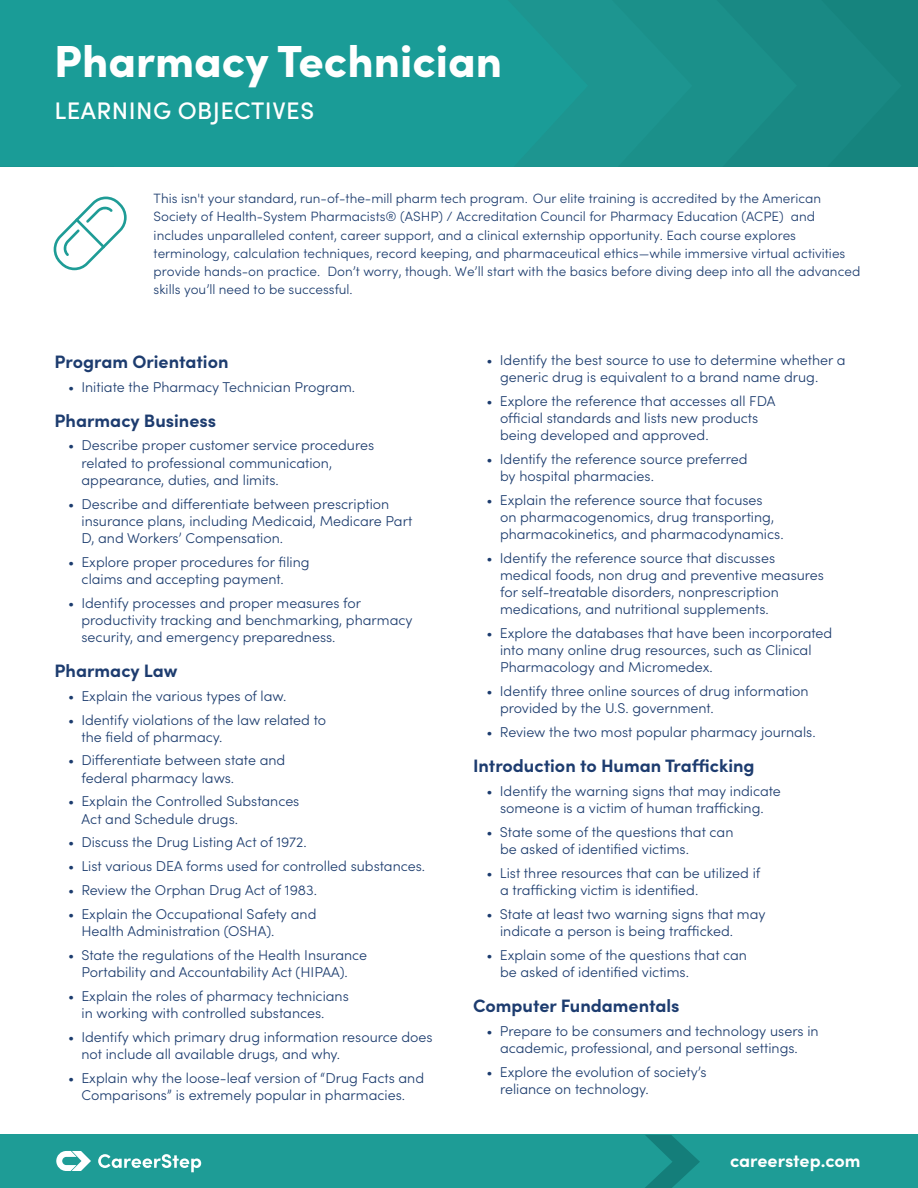
<style>
.page{position:relative;width:918px;height:1188px;background:#fff}
.page>*{position:absolute;margin:0;border:0;box-sizing:border-box;transform-origin:0 0}
.t1{font:900 45px "Sofia Pro";color:#fff}
.t2{font:500 24px "Sofia Pro";letter-spacing:.02em;color:#fff}
.t3{font:700 18px "Sofia Pro";color:#1d3c6f}
.t4{font:700 18px "Sofia Pro";letter-spacing:-.005em;color:#fff}
.t5{font:300 14.25px/17.1px "Sofia Pro";color:#1c3c6e}
.t6{font:300 13.5px/18.1px "Sofia Pro";color:#1c3c6e}
.s1{font-style:inherit}
</style>
<div class="page">
<div style="left:797px;top:0;width:105px;height:167px;background:#198984"></div>
<div style="left:692px;top:0;width:105px;height:167px;background:#1b908a"></div>
<div style="left:588px;top:0;width:104px;height:167px;background:#1d9590"></div>
<div style="left:0;top:0;width:588px;height:167px;background:#1a9c97"></div>
<div style="left:0;top:1135px;width:918px;height:53px;background:#1e9c96"></div>
<svg style="left:645px;top:1135px;width:55px;height:53px"></svg>
<svg style="left:56px;top:1151px;width:35px;height:20px"></svg>
<svg style="left:98px;top:1154px;width:103px;height:18px"></svg>
<svg style="left:54px;top:197px;width:73px;height:73px"></svg>
<h1 class="t1" style="left:54px;top:26px;width:450px">Pharmacy Technician</h1>
<h2 class="t2" style="left:54px;top:93px;width:261px">LEARNING OBJECTIVES</h2>
<p class="t6" style="left:154px;top:188px;width:708px">This isn't your standard, run-of-the-mill pharm tech program. <span class="s1">Our elite training is accredited by the American Society of Health-System Pharmacists® (ASHP) / Accreditation Council for Pharmacy Education (ACPE)</span> and includes unparalleled content, career support, and a clinical externship opportunity. Each course explores terminology, calculation techniques, record keeping, and pharmaceutical ethics—while immersive virtual activities provide hands-on practice. Don’t worry, though. We’ll start with the basics before diving deep into all the advanced skills you’ll need to be successful.</p>
<p class="t3" style="left:55px;top:347px;width:176px">Program Orientation</p>
<p class="t5" style="left:68px;top:377px;width:289px">• Initiate the Pharmacy Technician Program.</p>
<p class="t3" style="left:55px;top:406px;width:163px">Pharmacy Business</p>
<p class="t5" style="left:82px;top:436px;width:294px;text-indent:-13px">• Describe proper customer service procedures related to professional communication, appearance, duties, and limits.</p>
<p class="t5" style="left:82px;top:494px;width:332px;text-indent:-13px">• Describe and differentiate between prescription insurance plans, including Medicaid, Medicare Part<br>D, and Workers’ Compensation.</p>
<p class="t5" style="left:82px;top:552px;width:230px;text-indent:-13px">• Explore proper procedures for filing claims and accepting payment.</p>
<p class="t5" style="left:82px;top:593px;width:333px;text-indent:-13px">• Identify processes and proper measures for productivity tracking and benchmarking, pharmacy security, and emergency preparedness.</p>
<p class="t3" style="left:55px;top:657px;width:125px">Pharmacy Law</p>
<p class="t5" style="left:68px;top:686px;width:220px">• Explain the various types of law.</p>
<p class="t5" style="left:82px;top:710px;width:246px;text-indent:-13px">• Identify violations of the law related to the field of pharmacy.</p>
<p class="t5" style="left:82px;top:751px;width:205px;text-indent:-13px">• Differentiate between state and federal pharmacy laws.</p>
<p class="t5" style="left:82px;top:792px;width:219px;text-indent:-13px">• Explain the Controlled Substances<br>Act and Schedule drugs.</p>
<p class="t5" style="left:68px;top:833px;width:240px">• Discuss the Drug Listing Act of 1972.</p>
<p class="t5" style="left:68px;top:857px;width:359px">• List various DEA forms used for controlled substances.</p>
<p class="t5" style="left:68px;top:881px;width:251px">• Review the Orphan Drug Act of 1983.</p>
<p class="t5" style="left:82px;top:905px;width:236px;text-indent:-13px">• Explain the Occupational Safety and<br>Health Administration (OSHA).</p>
<p class="t5" style="left:68px;top:946px;width:301px;text-align:center">• State the regulations of the Health Insurance<br>Portability and Accountability Act (HIPAA).</p>
<p class="t5" style="left:82px;top:986px;width:269px;text-indent:-13px">• Explain the roles of pharmacy technicians in working with controlled substances.</p>
<p class="t5" style="left:82px;top:1027px;width:353px;text-indent:-13px">• Identify which primary drug information resource does not include all available drugs, and why.</p>
<p class="t5" style="left:68px;top:1068px;width:358px;text-align:center">• Explain why the loose-leaf version of “Drug Facts and<br>Comparisons” is extremely popular in pharmacies.</p>
<p class="t5" style="left:500px;top:351px;width:347px;text-indent:-13px">• Identify the best source to use to determine whether a generic drug is equivalent to a brand name drug.</p>
<p class="t5" style="left:500px;top:392px;width:277px;text-indent:-13px">• Explore the reference that accesses all FDA official standards and lists new products being developed and approved.</p>
<p class="t5" style="left:500px;top:450px;width:249px;text-indent:-13px">• Identify the reference source preferred by hospital pharmacies.</p>
<p class="t5" style="left:500px;top:491px;width:285px;text-indent:-13px">• Explain the reference source that focuses<br>on pharmacogenomics, drug transporting, pharmacokinetics, and pharmacodynamics.</p>
<p class="t5" style="left:500px;top:549px;width:325px;text-indent:-13px">• Identify the reference source that discusses medical foods, non drug and preventive measures for self-treatable disorders, nonprescription medications, and nutritional supplements.</p>
<p class="t5" style="left:500px;top:624px;width:334px;text-indent:-13px">• Explore the databases that have been incorporated into many online drug resources, such as Clinical<br>Pharmacology and Micromedex.</p>
<p class="t5" style="left:500px;top:682px;width:310px;text-indent:-13px">• Identify three online sources of drug information provided by the U.S. government.</p>
<p class="t5" style="left:487px;top:723px;width:331px">• Review the two most popular pharmacy journals.</p>
<p class="t3" style="left:473px;top:752px;width:283px">Introduction to Human Trafficking</p>
<p class="t5" style="left:487px;top:782px;width:296px;text-align:center">• Identify the warning signs that may indicate someone is a victim of human trafficking.</p>
<p class="t5" style="left:500px;top:823px;width:235px;text-indent:-13px">• State some of the questions that can be asked of identified victims.</p>
<p class="t5" style="left:500px;top:864px;width:262px;text-indent:-13px">• List three resources that can be utilized if a trafficking victim is identified.</p>
<p class="t5" style="left:500px;top:904px;width:267px;text-indent:-13px">• State at least two warning signs that may indicate a person is being trafficked.</p>
<p class="t5" style="left:500px;top:945px;width:249px;text-indent:-13px">• Explain some of the questions that can be asked of identified victims.</p>
<p class="t3" style="left:473px;top:992px;width:208px">Computer Fundamentals</p>
<p class="t5" style="left:487px;top:1021px;width:334px;text-align:center">• Prepare to be consumers and technology users in academic, professional, and personal settings.</p>
<p class="t5" style="left:500px;top:1062px;width:208px;text-indent:-13px">• Explore the evolution of society’s reliance on technology.</p>
<p class="t4" style="left:730px;top:1147px;width:132px">careerstep.com</p>
</div>
